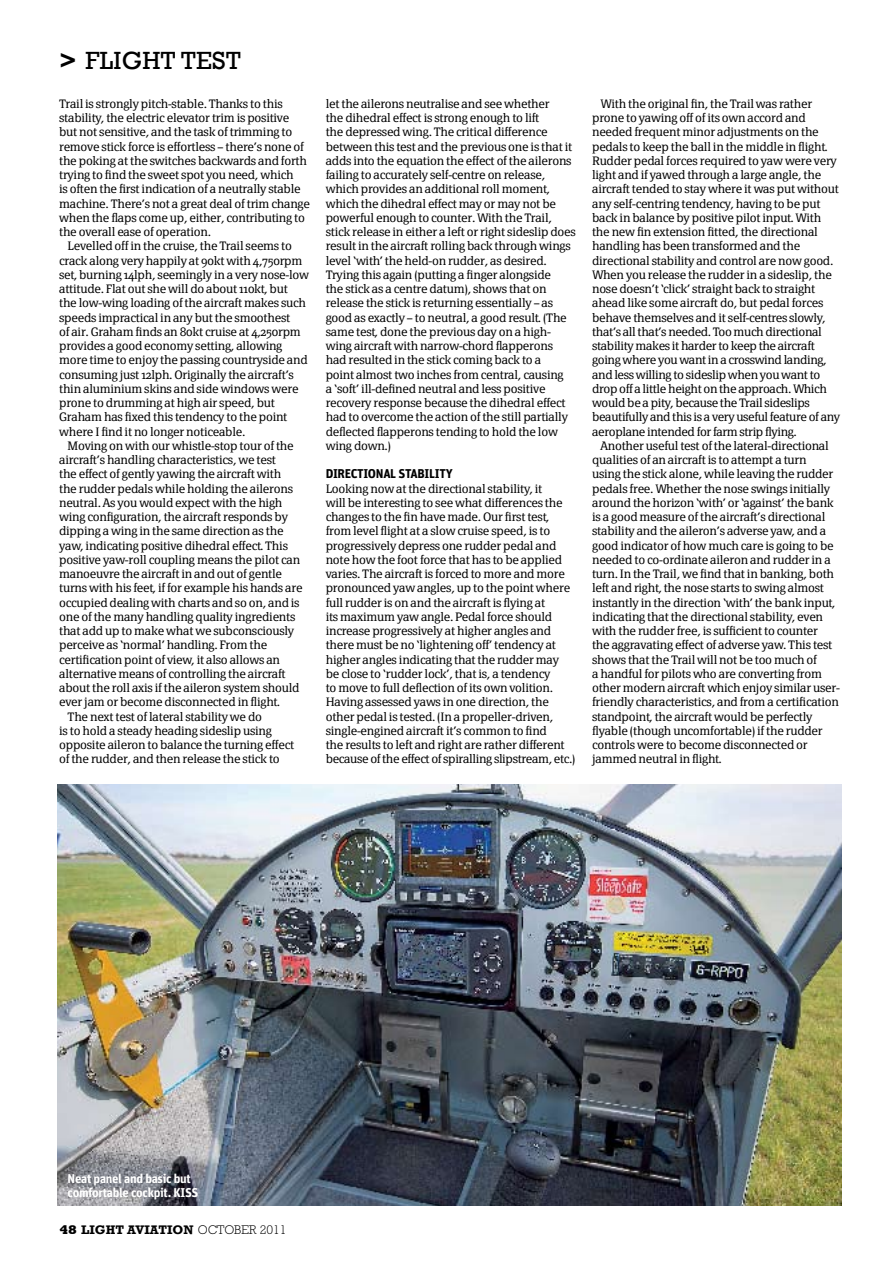
<style>
.page{position:relative;width:893px;height:1263px;background:#fff}
.page>*{position:absolute;margin:0;border:0;box-sizing:border-box;transform-origin:0 0}
.t1{font:25.5px "Rockwell";letter-spacing:.01em;color:#000}
.t2{font:700 12.75px/14.2px "Unit";letter-spacing:-.025em;color:#fff}
.t3{font:700 12.75px "Rockwell";color:#000}
.t4{font:700 12.75px "Unit";letter-spacing:-.025em;color:#000}
.t5{font:300 12px/14.2px "Page Serif";letter-spacing:-.02em;color:#000}
.s1{font-weight:800}
.s2{font-weight:300}
</style>
<div class="page">
<img style="left:58px;top:784px;width:784px;height:421px">
<h1 class="t1" style="left:60px;top:46px;width:183px"><span class="s1">&gt;</span> FLIGHT TEST</h1>
<p class="t5" style="left:59px;top:96px;width:252px">Trail is strongly pitch-stable. Thanks to this stability, the electric elevator trim is positive but not sensitive, and the task of trimming to remove stick force is effortless – there’s none of the poking at the switches backwards and forth trying to find the sweet spot you need, which<br>is often the first indication of a neutrally stable machine. There’s not a great deal of trim change when the flaps come up, either, contributing to the overall ease of operation.</p>
<p class="t5" style="left:59px;top:239px;width:251px;text-indent:9px">Levelled off in the cruise, the Trail seems to crack along very happily at 90kt with 4,750rpm set, burning 14lph, seemingly in a very nose-low attitude. Flat out she will do about 110kt, but<br>the low-wing loading of the aircraft makes such speeds impractical in any but the smoothest<br>of air. Graham finds an 80kt cruise at 4,250rpm provides a good economy setting, allowing more time to enjoy the passing countryside and consuming just 12lph. Originally the aircraft’s thin aluminium skins and side windows were prone to drumming at high air speed, but Graham has fixed this tendency to the point where I find it no longer noticeable.</p>
<p class="t5" style="left:68px;top:438px;width:228px">Moving on with our whistle-stop tour of the</p>
<p class="t5" style="left:59px;top:453px;width:218px">aircraft’s handling characteristics, we test</p>
<p class="t5" style="left:59px;top:467px;width:224px">the effect of gently yawing the aircraft with</p>
<p class="t5" style="left:59px;top:481px;width:235px">the rudder pedals while holding the ailerons</p>
<p class="t5" style="left:59px;top:495px;width:225px">neutral. As you would expect with the high</p>
<p class="t5" style="left:59px;top:510px;width:230px">wing configuration, the aircraft responds by</p>
<p class="t5" style="left:59px;top:524px;width:226px">dipping a wing in the same direction as the</p>
<p class="t5" style="left:59px;top:538px;width:230px">yaw, indicating positive dihedral effect. This</p>
<p class="t5" style="left:59px;top:552px;width:242px">positive yaw-roll coupling means the pilot can</p>
<p class="t5" style="left:59px;top:567px;width:224px">manoeuvre the aircraft in and out of gentle</p>
<p class="t5" style="left:59px;top:581px;width:245px">turns with his feet, if for example his hands are</p>
<p class="t5" style="left:59px;top:595px;width:242px">occupied dealing with charts and so on, and is</p>
<p class="t5" style="left:59px;top:609px;width:238px">one of the many handling quality ingredients</p>
<p class="t5" style="left:59px;top:624px;width:237px">that add up to make what we subconsciously</p>
<p class="t5" style="left:59px;top:638px;width:210px">perceive as ‘normal’ handling. From the</p>
<p class="t5" style="left:59px;top:652px;width:222px">certification point of view, it also allows an</p>
<p class="t5" style="left:59px;top:666px;width:228px">alternative means of controlling the aircraft</p>
<p class="t5" style="left:59px;top:681px;width:242px">about the roll axis if the aileron system should</p>
<p class="t5" style="left:59px;top:695px;width:222px">ever jam or become disconnected in flight.</p>
<p class="t5" style="left:68px;top:709px;width:196px">The next test of lateral stability we do</p>
<p class="t5" style="left:59px;top:723px;width:214px">is to hold a steady heading sideslip using</p>
<p class="t5" style="left:59px;top:738px;width:236px">opposite aileron to balance the turning effect</p>
<p class="t5" style="left:59px;top:752px;width:222px">of the rudder, and then release the stick to</p>
<p class="t5" style="left:326px;top:96px;width:252px">let the ailerons neutralise and see whether<br>the dihedral effect is strong enough to lift<br>the depressed wing. The critical difference between this test and the previous one is that it adds into the equation the effect of the ailerons failing to accurately self-centre on release, which provides an additional roll moment, which the dihedral effect may or may not be powerful enough to counter. With the Trail, stick release in either a left or right sideslip does result in the aircraft rolling back through wings level ‘with’ the held-on rudder, as desired.<br>Trying this again (putting a finger alongside<br>the stick as a centre datum), shows that on release the stick is returning essentially – as good as exactly – to neutral, a good result. (The same test, done the previous day on a high&shy;wing aircraft with narrow-chord flapperons had resulted in the stick coming back to a<br>point almost two inches from central, causing<br>a ‘soft’ ill-defined neutral and less positive recovery response because the dihedral effect had to overcome the action of the still partially deflected flapperons tending to hold the low wing down.)</p>
<p class="t4" style="left:326px;top:466px;width:129px">directional stability</p>
<p class="t5" style="left:326px;top:481px;width:251px">Looking now at the directional stability, it<br>will be interesting to see what differences the changes to the fin have made. Our first test, from level flight at a slow cruise speed, is to progressively depress one rudder pedal and note how the foot force that has to be applied varies. The aircraft is forced to more and more pronounced yaw angles, up to the point where full rudder is on and the aircraft is flying at<br>its maximum yaw angle. Pedal force should increase progressively at higher angles and there must be no ‘lightening off’ tendency at higher angles indicating that the rudder may be close to ‘rudder lock’, that is, a tendency<br>to move to full deflection of its own volition.<br>Having assessed yaws in one direction, the other pedal is tested. (In a propeller-driven, single-engined aircraft it’s common to find<br>the results to left and right are rather different because of the effect of spiralling slipstream, etc.)</p>
<p class="t5" style="left:592px;top:96px;width:250px;text-indent:9px">With the original fin, the Trail was rather prone to yawing off of its own accord and needed frequent minor adjustments on the pedals to keep the ball in the middle in flight.<br>Rudder pedal forces required to yaw were very light and if yawed through a large angle, the aircraft tended to stay where it was put without any self-centring tendency, having to be put back in balance by positive pilot input. With the new fin extension fitted, the directional handling has been transformed and the directional stability and control are now good.<br>When you release the rudder in a sideslip, the nose doesn’t ‘click’ straight back to straight ahead like some aircraft do, but pedal forces behave themselves and it self-centres slowly, that’s all that’s needed. Too much directional stability makes it harder to keep the aircraft going where you want in a crosswind landing, and less willing to sideslip when you want to drop off a little height on the approach. Which would be a pity, because the Trail sideslips beautifully and this is a very useful feature of any aeroplane intended for farm strip flying.</p>
<p class="t5" style="left:592px;top:438px;width:249px;text-indent:9px">Another useful test of the lateral-directional qualities of an aircraft is to attempt a turn<br>using the stick alone, while leaving the rudder pedals free. Whether the nose swings initially around the horizon ‘with’ or ‘against’ the bank is a good measure of the aircraft’s directional stability and the aileron’s adverse yaw, and a good indicator of how much care is going to be needed to co-ordinate aileron and rudder in a turn. In the Trail, we find that in banking, both left and right, the nose starts to swing almost instantly in the direction ‘with’ the bank input, indicating that the directional stability, even with the rudder free, is sufficient to counter<br>the aggravating effect of adverse yaw. This test shows that the Trail will not be too much of<br>a handful for pilots who are converting from other modern aircraft which enjoy similar user&shy;friendly characteristics, and from a certification standpoint, the aircraft would be perfectly flyable (though uncomfortable) if the rudder controls were to become disconnected or jammed neutral in flight.</p>
<p class="t2" style="left:68px;top:1171px;width:125px">Neat panel and basic but comfortable cockpit. KISS</p>
<p class="t3" style="left:60px;top:1221px;width:229px"><span class="s1">48</span> LIGHT AVIATION <span class="s2">OCTOBER 2011</span></p>
</div>
